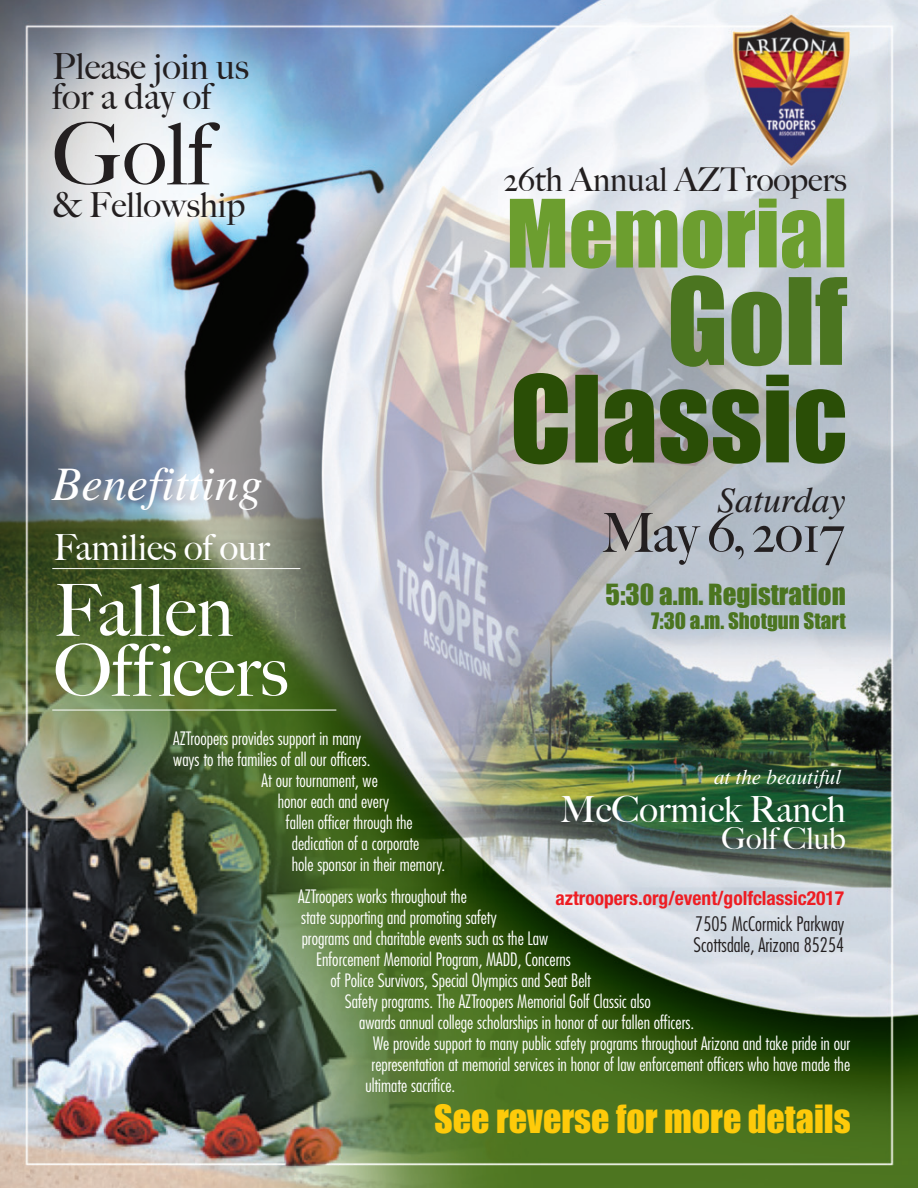
<style>
.page{position:relative;width:918px;height:1188px;background:#fff}
.page>*{position:absolute;margin:0;border:0;box-sizing:border-box;transform-origin:0 0}
.t1{font:111px "Impact";color:#2a4e06}
.t2{font:111px "Impact";color:#4b7520}
.t3{font:87px "Impact";color:#6c9e2f}
.t4{font:500 85.5px "Big Caslon";color:#231f20}
.t5{font:500 72px/60px "Big Caslon";color:#fff}
.t6{font:500 54px "Big Caslon";color:#231f20}
.t7{font:italic 48px "Times";color:#fff}
.t8{font:500 36px "Big Caslon";color:#fff}
.t9{font:36px "Impact";color:#feca0a}
.t10{font:500 36px/30px "Big Caslon";color:#231f20}
.t11{font:italic 36px "Times";color:#231f20}
.t12{font:500 34.5px "Big Caslon";color:#231f20}
.t13{font:500 33px "Big Caslon";color:#231f20}
.t14{font:500 30px "Big Caslon";color:#fff}
.t15{font:27px "Impact";color:#4b7520}
.t16{font:21px "Impact";color:#4b7520}
.t17{font:italic 21px "Times";color:#fff}
.t18{font:300 condensed 19.5px/21px "Futura";color:#231f20}
.t19{font:700 condensed 19.5px "Helvetica Neue";color:#ee1d23}
.t20{font:300 condensed 18px "Futura";color:#fff}
</style>
<div class="page">
<img style="left:0;top:0;width:918px;height:1188px">
<hr style="left:52px;top:568px;width:248px;height:1px;background:#fff">
<hr style="left:52px;top:710px;width:284px;height:1px;background:#fff">
<h3 class="t10" style="left:52px;top:56px;width:198px">Please join us for a day of</h3>
<h3 class="t4" style="left:52px;top:122px;width:160px">Golf</h3>
<h3 class="t12" style="left:52px;top:192px;width:194px">&amp; Fellowship</h3>
<h3 class="t7" style="left:52px;top:467px;width:212px">Benefitting</h3>
<h3 class="t8" style="left:54px;top:534px;width:218px">Families of our</h3>
<h3 class="t5" style="left:54px;top:589px;width:236px">Fallen<br>Officers</h3>
<h3 class="t13" style="left:504px;top:167px;width:345px">26th Annual AZTroopers</h3>
<h2 class="t3" style="left:506px;top:205px;width:343px">Memorial</h2>
<h1 class="t2" style="left:667px;top:286px;width:182px">Golf</h1>
<h1 class="t1" style="left:510px;top:383px;width:339px">Classic</h1>
<h3 class="t11" style="left:717px;top:487px;width:130px">Saturday</h3>
<h3 class="t6" style="left:601px;top:513px;width:244px">May 6, 2o17</h3>
<h3 class="t15" style="left:606px;top:586px;width:242px">5:30 a.m. Registration</h3>
<p class="t16" style="left:651px;top:614px;width:196px">7:30 a.m. Shotgun Start</p>
<p class="t20" style="left:173px;top:731px;width:189px">AZTroopers provides support in many</p>
<p class="t20" style="left:173px;top:752px;width:199px">ways to the families of all our officers.</p>
<p class="t20" style="left:262px;top:773px;width:118px">At our tournament, we</p>
<p class="t20" style="left:278px;top:794px;width:113px">honor each and every</p>
<p class="t20" style="left:286px;top:815px;width:128px">fallen officer through the</p>
<p class="t20" style="left:292px;top:836px;width:129px">dedication of a corporate</p>
<p class="t20" style="left:292px;top:857px;width:155px">hole sponsor in their memory.</p>
<p class="t20" style="left:298px;top:889px;width:170px">AZTroopers works throughout the</p>
<p class="t20" style="left:301px;top:910px;width:197px">state supporting and promoting safety</p>
<p class="t20" style="left:302px;top:931px;width:248px">programs and charitable events such as the Law</p>
<p class="t20" style="left:316px;top:952px;width:256px">Enforcement Memorial Program, MADD, Concerns</p>
<p class="t20" style="left:330px;top:973px;width:262px">of Police Survivors, Special Olympics and Seat Belt</p>
<p class="t20" style="left:345px;top:994px;width:308px">Safety programs. The AZTroopers Memorial Golf Classic also</p>
<p class="t20" style="left:359px;top:1015px;width:336px">awards annual college scholarships in honor of our fallen officers.</p>
<p class="t20" style="left:373px;top:1036px;width:479px">We provide support to many public safety programs throughout Arizona and take pride in our</p>
<p class="t20" style="left:372px;top:1057px;width:480px">representation at memorial services in honor of law enforcement officers who have made the</p>
<p class="t20" style="left:365px;top:1078px;width:91px">ultimate sacrifice.</p>
<p class="t17" style="left:714px;top:769px;width:129px">at the beautiful</p>
<h3 class="t8" style="left:560px;top:796px;width:287px">McCormick Ranch</h3>
<h3 class="t14" style="left:721px;top:827px;width:126px">Golf Club</h3>
<p class="t19" style="left:556px;top:891px;width:290px">aztroopers.org/event/golfclassic2017</p>
<p class="t18" style="left:693px;top:915px;width:152px">7505 McCormick Parkway<br>Scottsdale, Arizona 85254</p>
<h3 class="t9" style="left:434px;top:1108px;width:418px">See reverse for more details</h3>
</div>
